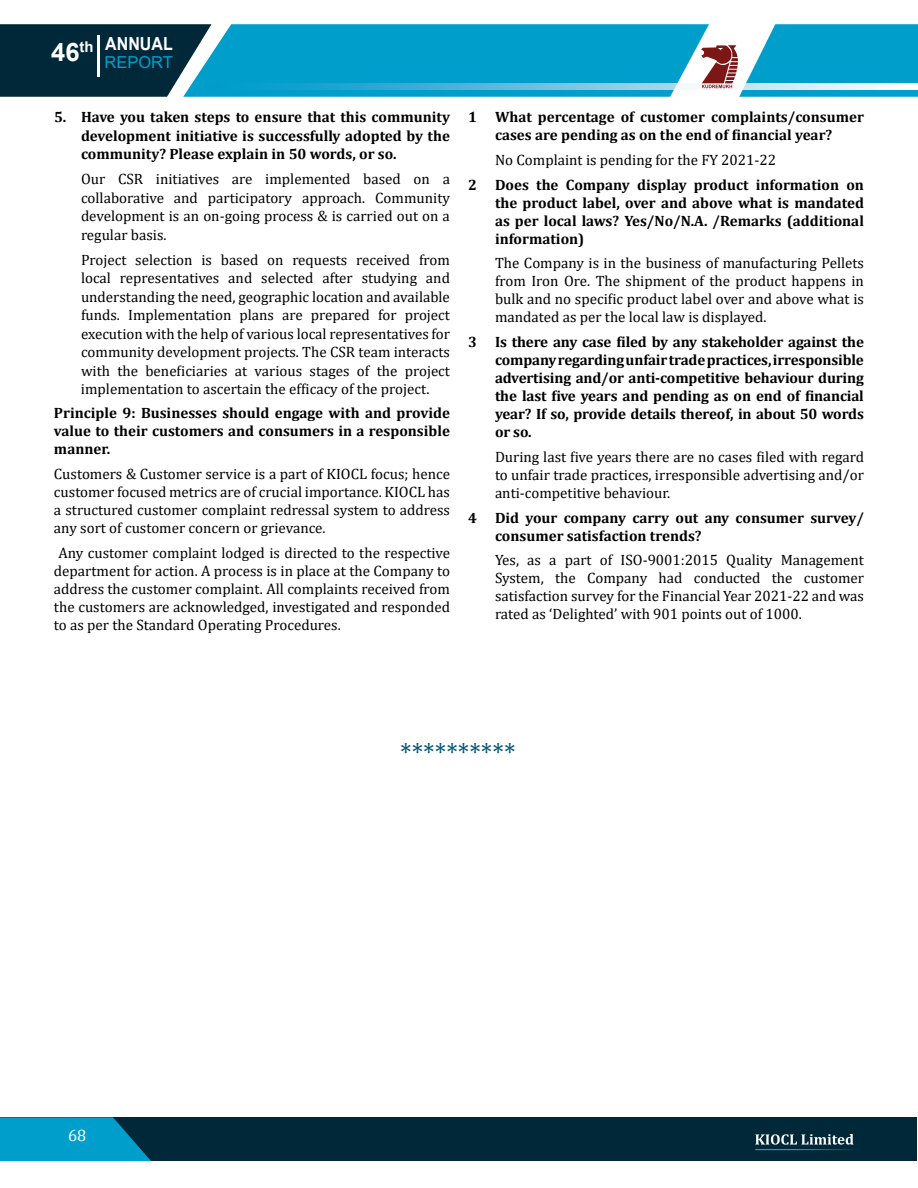
<style>
.page{position:relative;width:918px;height:1188px;background:#fff}
.page>*{position:absolute;margin:0;border:0;box-sizing:border-box;transform-origin:0 0}
.t1{font:27px "Cambria";color:#005476}
.t2{font:700 18px "Arial";color:#fff;scale:.89 1}
.t3{font:16.5px "Arial";color:#009fcb}
.t4{font:16.5px "Cambria";color:#fff}
.t5{font:15px/18px "Cambria";color:#000;text-align:justify}
.t6{font:700 15px/18px "Cambria";color:#000;text-align:justify}
.t7{font:700 14.85px "Arial";color:#fff}
</style>
<div class="page">
<div style="left:0;top:24px;width:183px;height:73px;background:#002839"></div>
<svg style="left:183px;top:24px;width:735px;height:73px;background:#09a0ca"></svg>
<hr style="left:98px;top:35px;width:2px;height:42px;background:#fff">
<svg style="left:210px;top:84px;width:708px;height:6px;background:#6ec2e1"></svg>
<div style="left:0;top:1117px;width:917px;height:44px;background:#002839"></div>
<svg style="left:0;top:1117px;width:151px;height:44px;background:#008fb7"></svg>
<svg style="left:755px;top:1134px;width:99px;height:11px"></svg>
<hr style="left:755px;top:1149px;width:108px;height:1px;background:#219cd7">
<svg style="left:669px;top:24px;width:108px;height:73px"></svg>
<p class="t2" style="left:105px;top:31px;width:77px">ANNUAL</p>
<p class="t7" style="left:80px;top:37px;width:16px">th</p>
<p class="t3" style="left:51px;top:51px;width:123px"><sup>46</sup> REPORT</p>
<p class="t6" style="left:81px;top:107px;width:370px;line-height:18.5px;text-indent:-27px">5. Have you taken steps to ensure that this community development initiative is successfully adopted by the community? Please explain in 50 words, or so.</p>
<p class="t5" style="left:81px;top:170px;width:371px;line-height:18.5px">Our CSR initiatives are implemented based on a collaborative and participatory approach. Community development is an on-going process &amp; is carried out on a regular basis.</p>
<p class="t5" style="left:81px;top:250px;width:371px;line-height:18.5px">Project selection is based on requests received from local representatives and selected after studying and understanding the need, geographic location and available funds. Implementation plans are prepared for project execution with the help of various local representatives for community development projects. The CSR team interacts with the beneficiaries at various stages of the project implementation to ascertain the efficacy of the project.</p>
<p class="t6" style="left:54px;top:404px;width:397px">Principle 9: Businesses should engage with and provide value to their customers and consumers in a responsible manner.</p>
<p class="t5" style="left:54px;top:465px;width:398px">Customers &amp; Customer service is a part of KIOCL focus; hence customer focused metrics are of crucial importance. KIOCL has a structured customer complaint redressal system to address any sort of customer concern or grievance.</p>
<p class="t5" style="left:54px;top:544px;width:398px">Any customer complaint lodged is directed to the respective department for action. A process is in place at the Company to address the customer complaint. All complaints received from the customers are acknowledged, investigated and responded to as per the Standard Operating Procedures.</p>
<p class="t6" style="left:468px;top:108px;width:397px;text-align:center">1 What percentage of customer complaints/consumer cases are pending as on the end of financial year?</p>
<p class="t5" style="left:495px;top:151px;width:283px">No Complaint is pending for the FY 2021-22</p>
<p class="t6" style="left:495px;top:175px;width:371px;text-indent:-27px">2 Does the Company display product information on the product label, over and above what is mandated as per local laws? Yes/No/N.A. /Remarks (additional information)</p>
<p class="t5" style="left:495px;top:254px;width:371px">The Company is in the business of manufacturing Pellets from Iron Ore. The shipment of the product happens in bulk and no specific product label over and above what is mandated as per the local law is displayed.</p>
<p class="t6" style="left:495px;top:333px;width:370px;text-indent:-27px">3 Is there any case filed by any stakeholder against the company regarding unfair trade practices, irresponsible advertising and/or anti-competitive behaviour during the last five years and pending as on end of financial year? If so, provide details thereof, in about 50 words or so.</p>
<p class="t5" style="left:495px;top:448px;width:371px">During last five years there are no cases filed with regard to unfair trade practices, irresponsible advertising and/or anti-competitive behaviour.</p>
<p class="t6" style="left:495px;top:508px;width:370px;text-indent:-27px">4 Did your company carry out any consumer survey/ consumer satisfaction trends?</p>
<p class="t5" style="left:495px;top:551px;width:371px">Yes, as a part of ISO-9001:2015 Quality Management System, the Company had conducted the customer satisfaction survey for the Financial Year 2021-22 and was rated as ‘Delighted’ with 901 points out of 1000.</p>
<p class="t4" style="left:68px;top:1126px;width:20px">68</p>
<h1 class="t1" style="left:400px;top:737px;width:117px">**********</h1>
</div>
